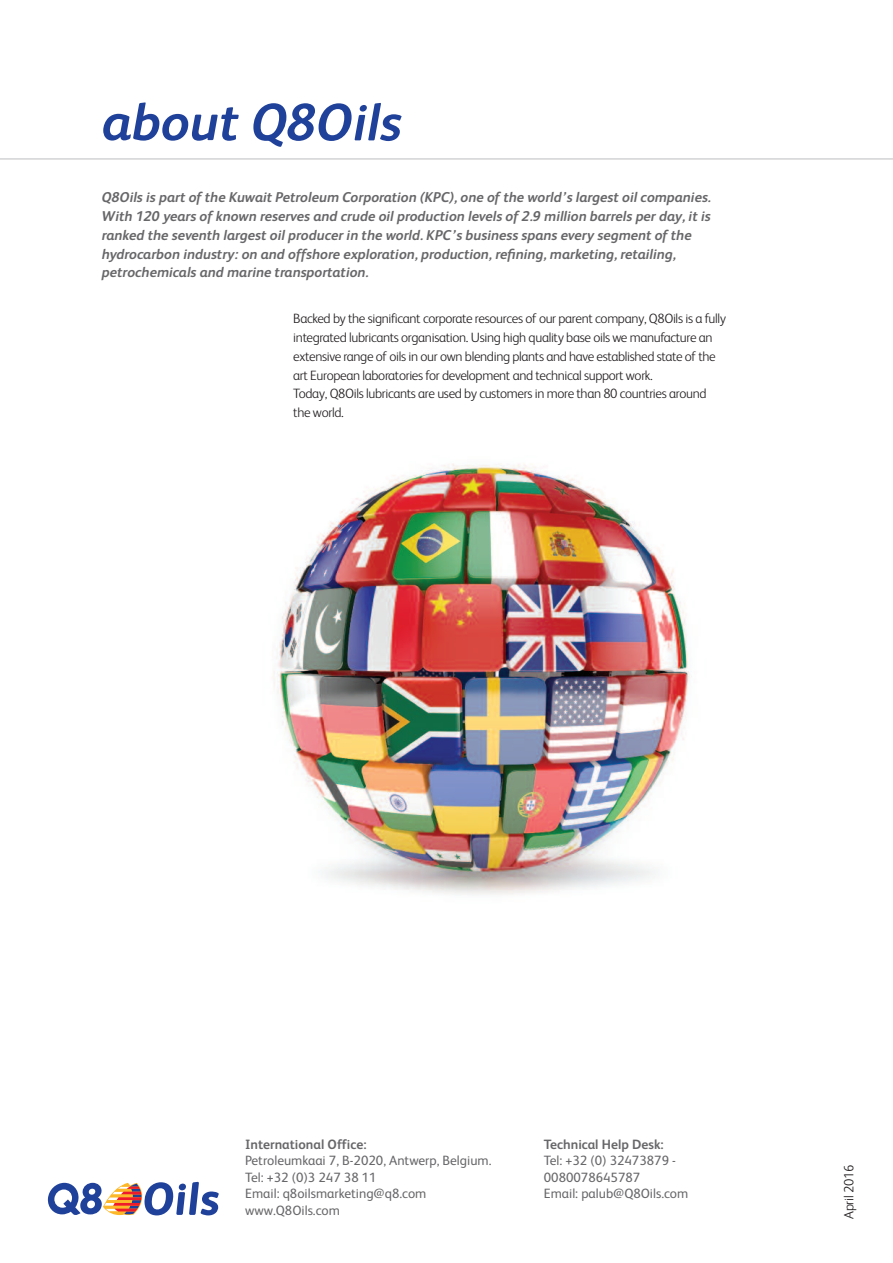
<style>
.page{position:relative;width:893px;height:1263px;background:#fff}
.page>*{position:absolute;margin:0;border:0;box-sizing:border-box;transform-origin:0 0}
.t1{font:italic 700 52.5px "FS Albert";color:#20419a}
.t2{font:italic 700 14.25px/18.8px "FS Albert";color:#67676a}
.t3{font:300 13.5px/18.8px "FS Albert";letter-spacing:-.025em;color:#231f20}
.t4{font:13.5px/16.5px "FS Albert";color:#67676a}
.t5{font:700 13.5px "FS Albert";color:#67676a}
</style>
<div class="page">
<hr style="left:0;top:159px;width:893px;height:1px;background:#bcbdc0">
<img style="left:272px;top:463px;width:420px;height:432px">
<svg style="left:47px;top:1182px;width:172px;height:34px"></svg>
<h1 class="t1" style="left:102px;top:104px;width:301px">about Q8Oils</h1>
<p class="t2" style="left:102px;top:190px;width:611px">Q8Oils is part of the Kuwait Petroleum Corporation (KPC), one of the world’s largest oil companies.<br>With 120 years of known reserves and crude oil production levels of 2.9 million barrels per day, it is ranked the seventh largest oil producer in the world. KPC’s business spans every segment of the hydrocarbon industry: on and offshore exploration, production, refining, marketing, retailing, petrochemicals and marine transportation.</p>
<p class="t3" style="left:293px;top:311px;width:434px">Backed by the significant corporate resources of our parent company, Q8Oils is a fully integrated lubricants organisation. Using high quality base oils we manufacture an extensive range of oils in our own blending plants and have established state of the art European laboratories for development and technical support work.<br>Today, Q8Oils lubricants are used by customers in more than 80 countries around the world.</p>
<p class="t5" style="left:245px;top:1139px;width:123px">International Office:</p>
<p class="t4" style="left:245px;top:1154px;width:248px">Petroleumkaai 7, B-2020, Antwerp, Belgium.<br>Tel: +32 (0)3 247 38 11<br>Email: q8oilsmarketing@q8.com www.Q8Oils.com</p>
<p class="t5" style="left:544px;top:1139px;width:121px">Technical Help Desk:</p>
<p class="t4" style="left:544px;top:1154px;width:146px">Tel: +32 (0) 32473879 -<br>0080078645787<br>Email: palub@Q8Oils.com</p>
<p class="t3" style="left:841px;top:1219px;width:55px;rotate:-90deg">April 2016</p>
</div>
